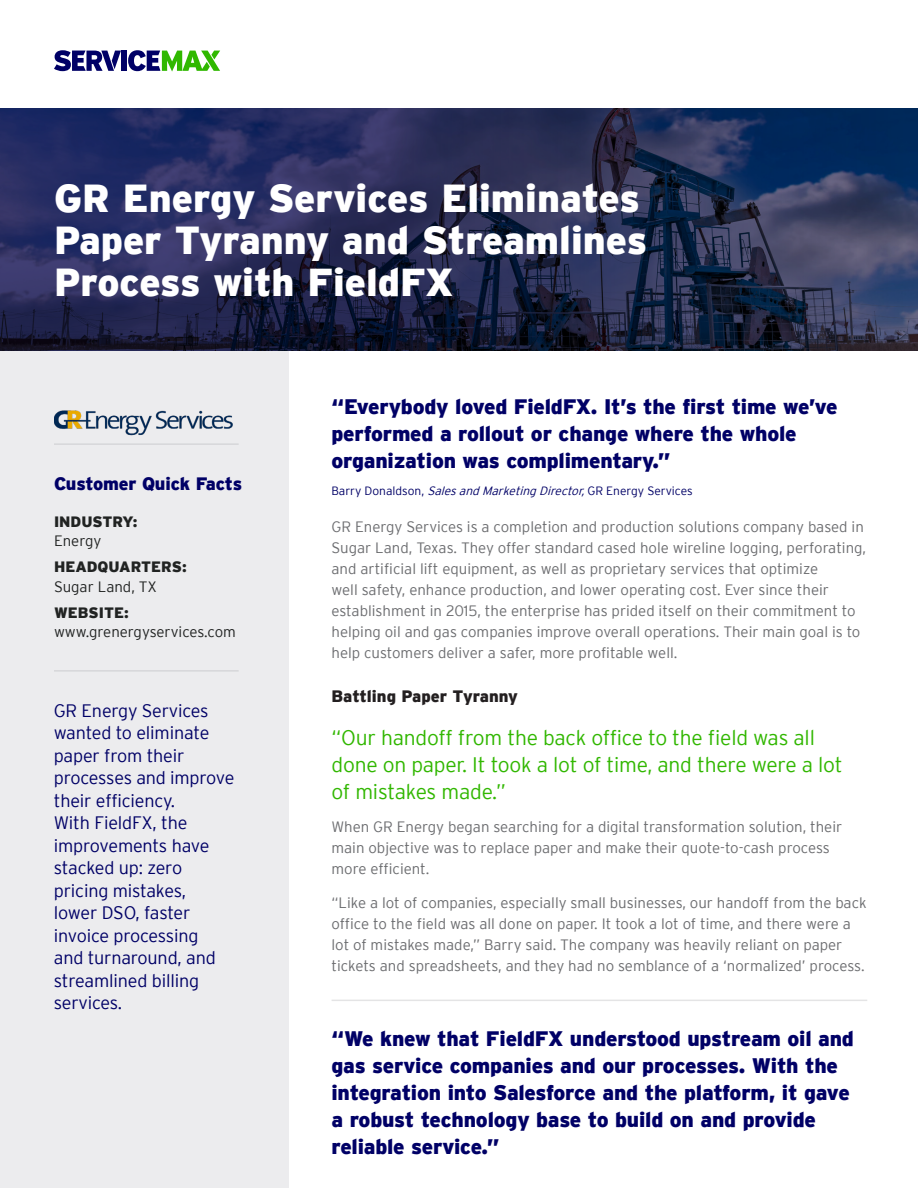
<style>
.page{position:relative;width:918px;height:1188px;background:#fff}
.page>*{position:absolute;margin:0;border:0;box-sizing:border-box;transform-origin:0 0}
.t1{font:900 39px/42px "Interstate";color:#fff}
.Quote_Blue{font:900 21px/27px "Interstate";letter-spacing:-.01em;color:#006}
.Subhead_Green{font:300 21px/27px "Interstate";letter-spacing:-.01em;color:#31b700}
.Quote_Blue-2{font:300 18px/22.5px "Interstate";letter-spacing:-.01em;color:#006}
.Subhead_Black{font:900 18px "Interstate";letter-spacing:-.01em;color:#006}
.Body_Subhead_03{font:900 16.5px "Interstate";color:#231f20}
.body{font:300 15px/21px "Interstate";color:#6c6d70}
.bullets_sidebar_no_d{font:900 15px/19.5px "Interstate";color:#212322}
.bullets_sidebar_no_d-2{font:300 15px/19.5px "Interstate";color:#212322}
.t2{font:300 12px "Interstate";color:#006}
.s1{font-weight:300}
.s2{font-weight:900}
.s3{font-style:italic}
</style>
<div class="page">
<div style="left:0;top:343px;width:288px;height:845px;background:#ececee"></div>
<svg style="left:0;top:108px;width:918px;height:243px;background:#242c53"></svg>
<div style="left:122px;top:51px;width:5px;height:20px;background:#006"></div>
<svg style="left:54px;top:50px;width:67px;height:21px"></svg>
<svg style="left:128px;top:50px;width:92px;height:22px"></svg>
<hr style="left:332px;top:1000px;width:535px;height:1px;background:#939598">
<hr style="left:54px;top:443px;width:185px;height:2px;background:#939598">
<hr style="left:54px;top:670px;width:185px;height:2px;background:#939598">
<img style="left:54px;top:410px;width:178px;height:26px">
<p class="t1" style="left:54px;top:177px;width:595px">GR Energy Services Eliminates<br>Paper Tyranny and Streamlines<br>Process with FieldFX</p>
<p class="Subhead_Black" style="left:54px;top:473px;width:190px">Customer Quick Facts</p>
<p class="bullets_sidebar_no_d" style="left:54px;top:511px;width:85px">INDUSTRY:<br><span class="s1">Energy</span></p>
<p class="bullets_sidebar_no_d" style="left:54px;top:557px;width:134px">HEADQUARTERS:<br><span class="s1">Sugar Land, TX</span></p>
<p class="bullets_sidebar_no_d-2" style="left:54px;top:602px;width:183px"><span class="s2">WEBSITE: </span>www.grenergyservices.com</p>
<p class="Quote_Blue-2" style="left:54px;top:699px;width:182px">GR Energy Services wanted to eliminate paper from their processes and improve their efficiency.<br>With FieldFX, the improvements have stacked up: zero pricing mistakes,<br>lower DSO, faster invoice processing<br>and turnaround, and streamlined billing services.</p>
<p class="Quote_Blue" style="left:332px;top:393px;width:508px">“Everybody loved FieldFX. It’s the first time we’ve performed a rollout or change where the whole organization was complimentary.”</p>
<p class="t2" style="left:332px;top:484px;width:363px">Barry Donaldson, <span class="s3">Salesand Marketing Director,</span>GR Energy Services</p>
<p class="body" style="left:332px;top:516px;width:536px">GR Energy Services is a completion and production solutions company based in Sugar Land, Texas. They offer standard cased hole wireline logging, perforating, and artificial lift equipment, as well as proprietary services that optimize<br>well safety, enhance production, and lower operating cost. Ever since their establishment in 2015, the enterprise has prided itself on their commitment to helping oil and gas companies improve overall operations. Their main goal is to help customers deliver a safer, more profitable well.</p>
<p class="Body_Subhead_03" style="left:332px;top:687px;width:188px">Battling Paper Tyranny</p>
<p class="Subhead_Green" style="left:332px;top:724px;width:513px">“Our handoff from the back office to the field was all done on paper. It took a lot of time, and there were a lot of mistakes made.”</p>
<p class="body" style="left:332px;top:816px;width:512px">When GR Energy began searching for a digital transformation solution, their main objective was to replace paper and make their quote-to-cash process more efficient.</p>
<p class="body" style="left:332px;top:892px;width:537px">“Like a lot of companies, especially small businesses, our handoff from the back office to the field was all done on paper. It took a lot of time, and there were a lot of mistakes made,” Barry said. The company was heavily reliant on paper tickets and spreadsheets, and they had no semblance of a ‘normalized’ process.</p>
<p class="Quote_Blue" style="left:332px;top:1024px;width:524px">“We knew that FieldFX understood upstream oil and gas service companies and our processes. With the integration into Salesforce and the platform, it gave a robust technology base to build on and provide reliable service.”</p>
</div>
